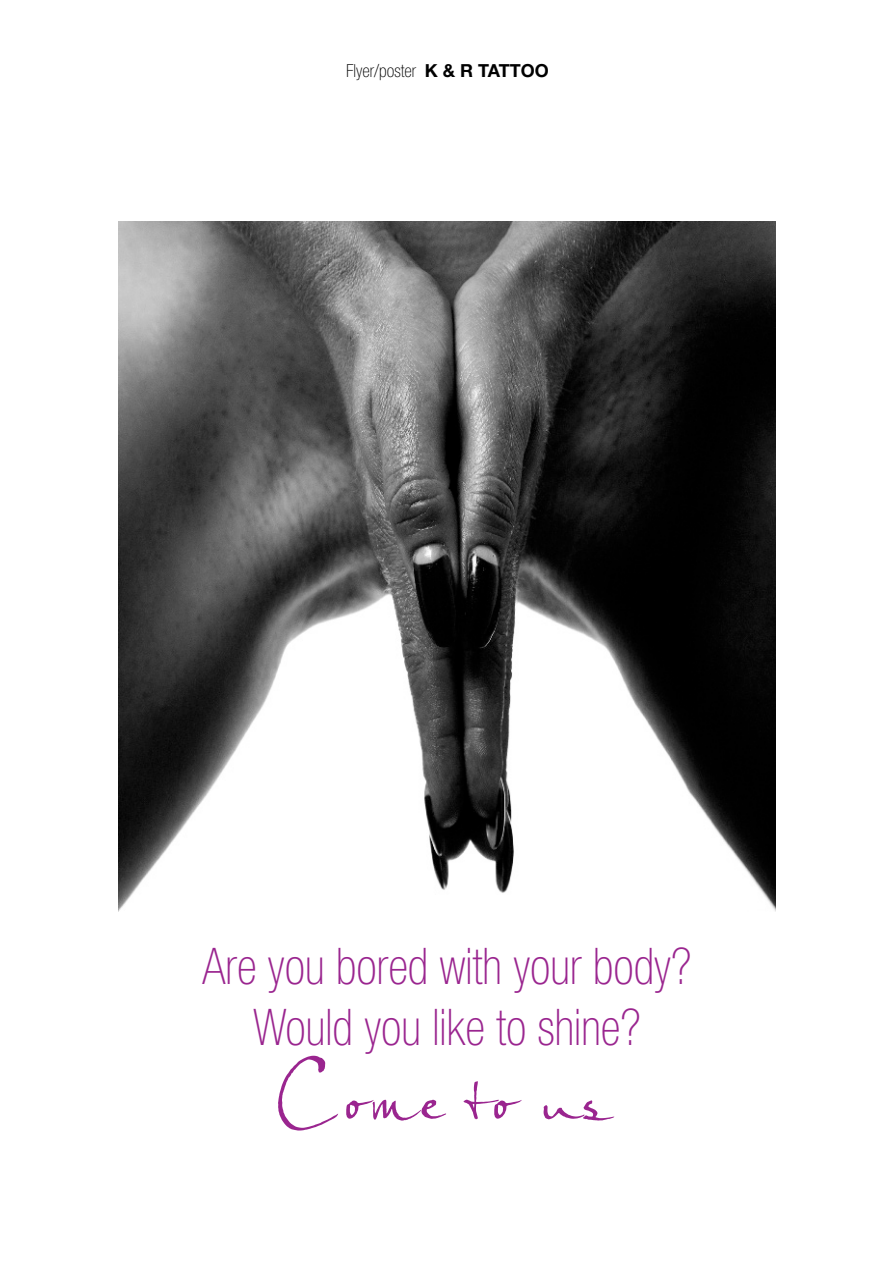
<style>
.page{position:relative;width:893px;height:1263px;background:#fff}
.page>*{position:absolute;margin:0;border:0;box-sizing:border-box;transform-origin:0 0}
.t1{font:96.6px "Petra Script EF Alternate";color:#9a258f;scale:.95 1}
.t2{font:100 condensed 50.55px/60.8px "Helvetica Neue LT Std";color:#9a258f;text-align:center;scale:.95 1}
.t3{font:100 condensed 18px "Helvetica Neue LT Std";color:#000}
.s1{font-weight:700;font-stretch:normal}
</style>
<div class="page">
<img style="left:118px;top:221px;width:658px;height:691px">
<p class="t3" style="left:346px;top:60px;width:166px">Flyer/poster <span class="s1">K &amp; R TATTOO</span></p>
<p class="t2" style="left:202px;top:936px;width:516px">Are you bored with your body?<br>Would you like to shine?</p>
<h1 class="t1" style="left:280px;top:1029px;width:352px">Come to us</h1>
</div>
